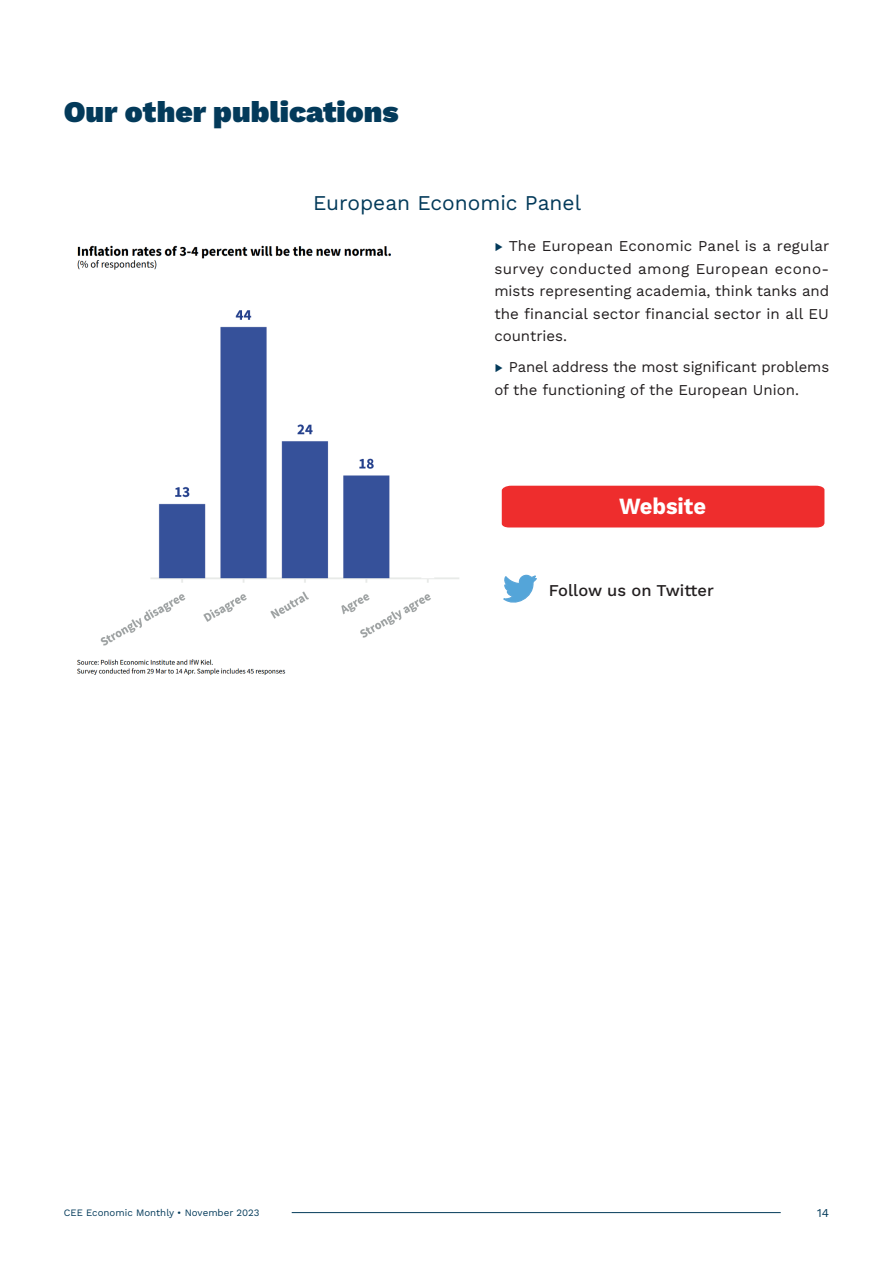
<style>
.page{position:relative;width:893px;height:1263px;background:#fff}
.page>*{position:absolute;margin:0;border:0;box-sizing:border-box;transform-origin:0 0}
.t1{font:900 30px "Work Sans";color:#033a5a}
.t2{font:700 23.25px "Work Sans";color:#fff;scale:.94 1}
.t3{font:21px "Work Sans";color:#033a5a}
.t4{font:500 16.5px "Work Sans";color:#231f20}
.t5{font:15px/22.5px "Work Sans";color:#231f20;text-align:justify}
.t6{font:12px "Work Sans";color:#033a5a}
.t7{font:9.75px "Work Sans";color:#033a5a}
.s1{font-size:12px;color:#033a5a}
</style>
<div class="page">
<hr style="left:292px;top:1212px;width:489px;height:1px;background:#033a5a">
<img style="left:77px;top:245px;width:382px;height:430px">
<div style="left:502px;top:486px;width:322px;height:41px;background:#ee2d2d"></div>
<svg style="left:503px;top:575px;width:34px;height:28px"></svg>
<h1 class="t1" style="left:64px;top:89px;width:336px">Our other publications</h1>
<h3 class="t3" style="left:313px;top:186px;width:269px">European Economic Panel</h3>
<p class="t5" style="left:494px;top:234px;width:337px"><span class="s1">▶</span> The European Economic Panel is a regular survey conducted among European econo&shy;mists representing academia, think tanks and the financial sector financial sector in all EU countries.</p>
<p class="t5" style="left:494px;top:355px;width:336px"><span class="s1">▶</span> Panel address the most significant problems of the functioning of the European Union.</p>
<h2 class="t2" style="left:619px;top:492px;width:94px">Website</h2>
<p class="t4" style="left:549px;top:578px;width:166px">Follow us on Twitter</p>
<p class="t7" style="left:64px;top:1205px;width:197px">CEE Economic Monthly • November 2023</p>
<p class="t6" style="left:817px;top:1204px;width:14px">14</p>
</div>
